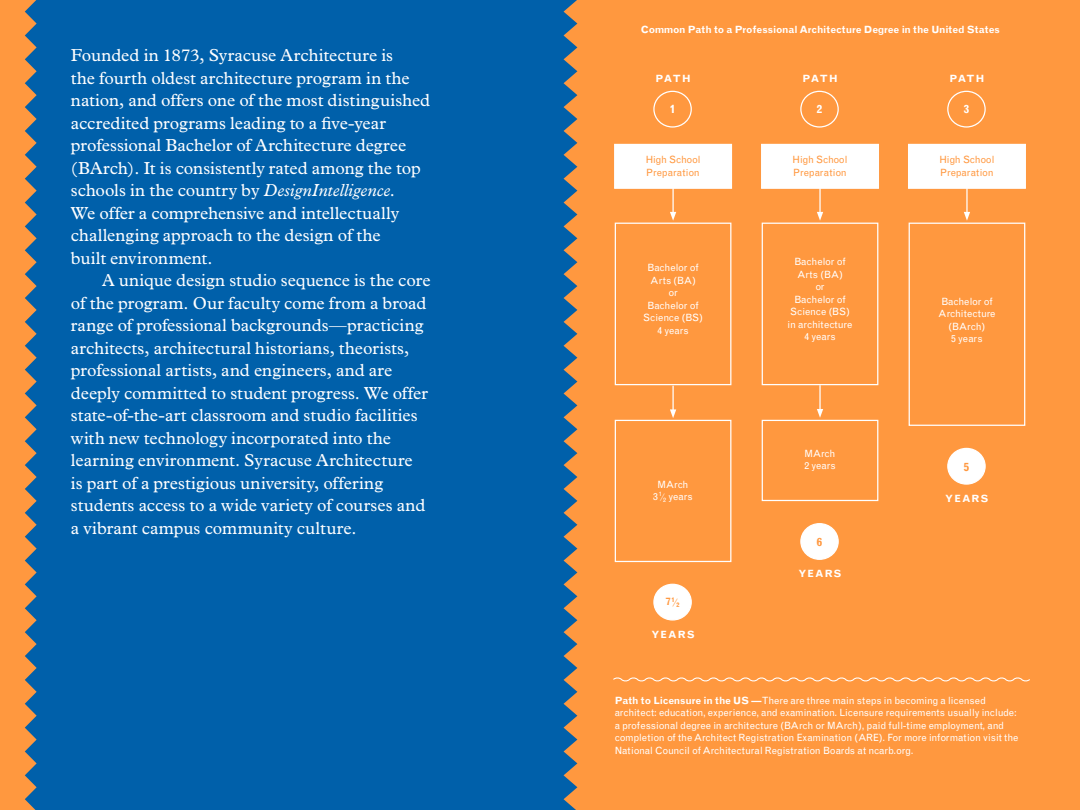
<style>
.page{position:relative;width:1080px;height:810px;background:#fff}
.page>*{position:absolute;margin:0;border:0;box-sizing:border-box;transform-origin:0 0}
.t1{font:17.5px/22.5px "Plantin";color:#fff}
.t2{font:700 11.25px "Grotesque";color:#fff}
.t3{font:700 11.25px "Grotesque";color:#ff983f}
.t4{font:10px/12.5px "Grotesque";letter-spacing:-.01em;color:#fff}
.t5{font:700 10px "Grotesque";letter-spacing:.005em;color:#fff}
.t6{font:10px "Grotesque";letter-spacing:-.015em;color:#ff983f}
.t7{font:700 6.25px "Grotesque";color:#ff983f}
.s1{font-style:italic}
.s2{font-size:8.75px}
.s3{font-size:10px}
.s4{font-weight:700}
</style>
<div class="page">
<div style="left:0;top:0;width:541px;height:810px;background:#0060aa"></div>
<div style="left:540px;top:0;width:540px;height:810px;background:#ff983f"></div>
<div style="left:761px;top:144px;width:118px;height:45px;background:#fff;border:1px solid #fff"></div>
<div style="left:762px;top:223px;width:116px;height:162px;border:1px solid #fff"></div>
<div style="left:762px;top:420px;width:116px;height:81px;border:1px solid #fff"></div>
<hr style="left:819px;top:188px;width:2px;height:26px;background:#fff">
<svg style="left:817px;top:212px;width:6px;height:9px"></svg>
<hr style="left:819px;top:385px;width:2px;height:26px;background:#fff">
<svg style="left:817px;top:409px;width:6px;height:9px"></svg>
<div style="left:800px;top:91px;width:39px;height:37px;border:1px solid #fff;border-radius:50%"></div>
<div style="left:801px;top:524px;width:37px;height:35px;background:#fff;border-radius:50%"></div>
<div style="left:800px;top:523px;width:39px;height:37px;border:1px solid #fff;border-radius:50%"></div>
<div style="left:908px;top:144px;width:118px;height:45px;background:#fff;border:1px solid #fff"></div>
<div style="left:909px;top:223px;width:116px;height:203px;border:1px solid #fff"></div>
<hr style="left:966px;top:188px;width:2px;height:26px;background:#fff">
<svg style="left:964px;top:212px;width:6px;height:9px"></svg>
<div style="left:947px;top:91px;width:39px;height:37px;border:1px solid #fff;border-radius:50%"></div>
<div style="left:948px;top:448px;width:37px;height:36px;background:#fff;border-radius:50%"></div>
<div style="left:947px;top:448px;width:39px;height:37px;border:1px solid #fff;border-radius:50%"></div>
<div style="left:615px;top:223px;width:116px;height:162px;border:1px solid #fff"></div>
<div style="left:615px;top:420px;width:116px;height:142px;border:1px solid #fff"></div>
<div style="left:614px;top:144px;width:118px;height:45px;background:#fff;border:1px solid #fff"></div>
<hr style="left:672px;top:188px;width:2px;height:26px;background:#fff">
<svg style="left:670px;top:212px;width:6px;height:9px"></svg>
<hr style="left:672px;top:386px;width:2px;height:25px;background:#fff">
<svg style="left:670px;top:409px;width:6px;height:9px"></svg>
<div style="left:653px;top:91px;width:39px;height:37px;border:1px solid #fff;border-radius:50%"></div>
<div style="left:654px;top:584px;width:37px;height:36px;background:#fff;border-radius:50%"></div>
<div style="left:653px;top:584px;width:39px;height:37px;border:1px solid #fff;border-radius:50%"></div>
<svg style="left:613px;top:677px;width:417px;height:5px"></svg>
<svg style="left:540px;top:0;width:37px;height:810px"></svg>
<svg style="left:0;top:0;width:37px;height:810px"></svg>
<p class="t1" style="left:71px;top:44px;width:361px">Founded in 1873, Syracuse Architecture is<br>the fourth oldest architecture program in the nation, and offers one of the most distinguished accredited programs leading to a five-year professional Bachelor of Architecture degree (BArch). It is consistently rated among the top schools in the country by <span class="s1">DesignIntelligence</span>.<br>We offer a comprehensive and intellectually challenging approach to the design of the<br>built environment.</p>
<p class="t1" style="left:71px;top:269px;width:361px;text-indent:31px">A unique design studio sequence is the core of the program. Our faculty come from a broad range of professional backgrounds—practicing architects, architectural historians, theorists, professional artists, and engineers, and are deeply committed to student progress. We offer state-of-the-art classroom and studio facilities with new technology incorporated into the learning environment. Syracuse Architecture<br>is part of a prestigious university, offering students access to a wide variety of courses and a vibrant campus community culture.</p>
<p class="t5" style="left:641px;top:23px;width:361px">Common Path to a Professional Architecture Degree in the United States</p>
<p class="t5" style="left:656px;top:73px;width:37px">PATH</p>
<p class="t2" style="left:670px;top:103px;width:7px">1</p>
<p class="t6" style="left:646px;top:154px;width:56px">High School</p>
<p class="t6" style="left:646px;top:166px;width:55px">Preparation</p>
<p class="t4" style="left:648px;top:262px;width:53px">Bachelor of</p>
<p class="t4" style="left:650px;top:274px;width:47px">Arts (BA)</p>
<p class="t4" style="left:668px;top:287px;width:11px">or</p>
<p class="t4" style="left:648px;top:299px;width:53px">Bachelor of</p>
<p class="t4" style="left:643px;top:312px;width:61px">Science (BS)</p>
<p class="t4" style="left:657px;top:324px;width:33px">4 years</p>
<p class="t4" style="left:658px;top:478px;width:33px">MArch</p>
<p class="t4" style="left:653px;top:491px;width:41px">3<sup>1</sup><span class="s2">⁄</span><sub>2</sub> years</p>
<p class="t7" style="left:666px;top:599px;width:15px"><span class="s3">7</span>1<span class="s2">⁄</span>2</p>
<p class="t5" style="left:651px;top:628px;width:45px">YEARS</p>
<p class="t5" style="left:802px;top:73px;width:37px">PATH</p>
<p class="t2" style="left:817px;top:103px;width:7px">2</p>
<p class="t6" style="left:793px;top:154px;width:56px">High School</p>
<p class="t6" style="left:793px;top:166px;width:55px">Preparation</p>
<p class="t4" style="left:794px;top:256px;width:53px">Bachelor of</p>
<p class="t4" style="left:797px;top:268px;width:47px">Arts (BA)</p>
<p class="t4" style="left:815px;top:281px;width:11px">or</p>
<p class="t4" style="left:794px;top:293px;width:53px">Bachelor of</p>
<p class="t4" style="left:790px;top:306px;width:61px">Science (BS)</p>
<p class="t4" style="left:788px;top:318px;width:66px">in architecture</p>
<p class="t4" style="left:804px;top:331px;width:33px">4 years</p>
<p class="t4" style="left:805px;top:447px;width:33px">MArch</p>
<p class="t4" style="left:804px;top:460px;width:33px">2 years</p>
<p class="t3" style="left:817px;top:535px;width:7px">6</p>
<p class="t5" style="left:798px;top:568px;width:45px">YEARS</p>
<p class="t5" style="left:949px;top:73px;width:37px">PATH</p>
<p class="t2" style="left:964px;top:103px;width:7px">3</p>
<p class="t6" style="left:940px;top:154px;width:56px">High School</p>
<p class="t6" style="left:940px;top:166px;width:55px">Preparation</p>
<p class="t4" style="left:941px;top:295px;width:53px">Bachelor of</p>
<p class="t4" style="left:938px;top:308px;width:59px">Architecture</p>
<p class="t4" style="left:949px;top:320px;width:38px">(BArch)</p>
<p class="t4" style="left:951px;top:333px;width:33px">5 years</p>
<p class="t3" style="left:964px;top:460px;width:7px">5</p>
<p class="t5" style="left:945px;top:492px;width:45px">YEARS</p>
<p class="t4" style="left:615px;top:694px;width:405px"><span class="s4">Path to Licensure in the US —</span> There are three main steps in becoming a licensed architect: education, experience, and examination. Licensure requirements usually include: a professional degree in architecture (BArch or MArch), paid full-time employment, and completion of the Architect Registration Examination (ARE). For more information visit the National Council of Architectural Registration Boards at ncarb.org.</p>
</div>
